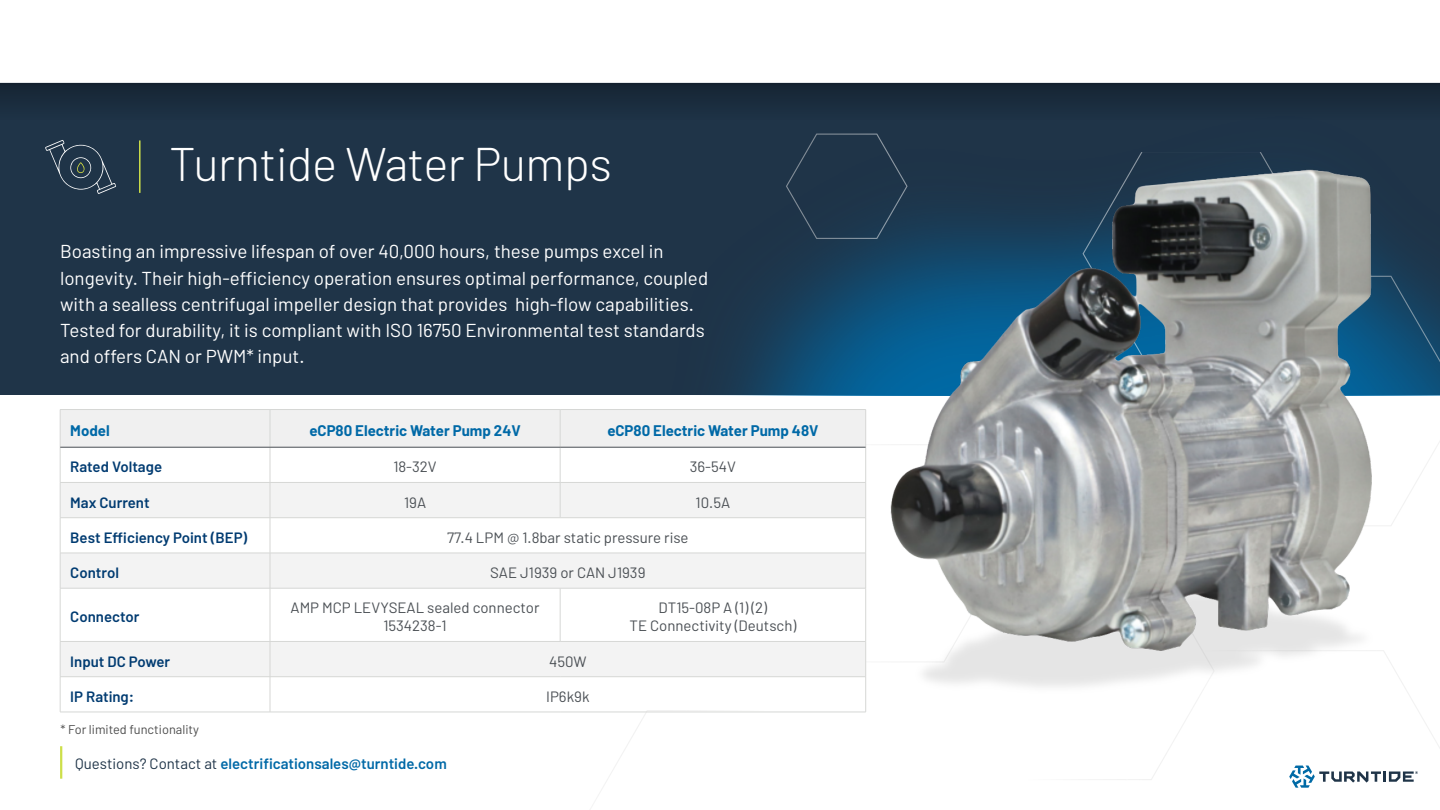
<style>
.page{position:relative;width:1440px;height:810px;background:#fff}
.page>*{position:absolute;margin:0;border:0;box-sizing:border-box;transform-origin:0 0}
.t1{font:300 47.25px "Barlow";letter-spacing:-.01em;color:#fff}
.t2{font:18.75px/26.2px "Barlow";color:#fff}
.t3{font:15px/18px "Barlow";color:#4a4f54;text-align:center}
.t4{font:600 15px "Barlow";color:#003b71}
.t5{font:700 15px "Barlow";color:#0069a7}
.t6{font:600 15px "Barlow";color:#0069a7}
.t7{font:12.75px "Barlow";color:#4d4d4d}
.s1{font-weight:400;color:#1f3448}
</style>
<div class="page">
<hr style="left:60px;top:746px;width:2px;height:33px;background:#cddf4a">
<div style="left:0;top:83px;width:1439px;height:312px;background:#1f3448"></div>
<img style="left:559px;top:120px;width:881px;height:362px">
<svg style="left:45px;top:140px;width:71px;height:54px"></svg>
<hr style="left:139px;top:140px;width:2px;height:53px;background:#cddf4a">
<img style="left:1289px;top:723px;width:151px;height:65px">
<img style="left:755px;top:448px;width:101px;height:34px">
<img style="left:786px;top:134px;width:122px;height:105px">
<img style="left:1083px;top:152px;width:237px;height:15px">
<img style="left:1425px;top:276px;width:15px;height:206px">
<div style="left:0;top:83px;width:1440px;height:37px;background:#1a2b3d"></div>
<img style="left:856px;top:167px;width:569px;height:574px">
<div style="left:61px;top:410px;width:805px;height:37px;background:#f0f0f0"></div>
<svg style="left:61px;top:483px;width:805px;height:194px;fill:#f3f3f3"></svg>
<hr style="left:270px;top:410px;width:1px;height:37px;background:#d6d7d5">
<hr style="left:270px;top:448px;width:1px;height:34px;background:#d6d7d5">
<hr style="left:60px;top:482px;width:210px;height:1px;background:#d6d7d5">
<hr style="left:270px;top:482px;width:290px;height:1px;background:#d6d7d5">
<hr style="left:270px;top:483px;width:1px;height:35px;background:#d6d7d5">
<hr style="left:560px;top:482px;width:306px;height:1px;background:#d6d7d5">
<hr style="left:60px;top:518px;width:210px;height:1px;background:#d6d7d5">
<hr style="left:60px;top:553px;width:210px;height:1px;background:#d6d7d5">
<hr style="left:60px;top:588px;width:210px;height:1px;background:#d6d7d5">
<hr style="left:270px;top:588px;width:1px;height:53px;background:#d6d7d5">
<hr style="left:60px;top:641px;width:210px;height:1px;background:#d6d7d5">
<hr style="left:60px;top:677px;width:210px;height:1px;background:#d6d7d5">
<hr style="left:60px;top:712px;width:210px;height:1px;background:#d6d7d5">
<hr style="left:60px;top:409px;width:210px;height:1px;background:#d6d7d5">
<hr style="left:60px;top:410px;width:1px;height:37px;background:#d6d7d5">
<hr style="left:270px;top:409px;width:290px;height:1px;background:#d6d7d5">
<hr style="left:560px;top:409px;width:306px;height:1px;background:#d6d7d5">
<hr style="left:560px;top:410px;width:1px;height:37px;background:#d6d7d5">
<hr style="left:866px;top:410px;width:1px;height:37px;background:#d6d7d5">
<hr style="left:60px;top:447px;width:1px;height:35px;background:#d6d7d5">
<hr style="left:560px;top:448px;width:1px;height:34px;background:#d6d7d5">
<hr style="left:866px;top:447px;width:1px;height:35px;background:#d6d7d5">
<hr style="left:60px;top:483px;width:1px;height:35px;background:#d6d7d5">
<hr style="left:560px;top:483px;width:1px;height:35px;background:#d6d7d5">
<hr style="left:866px;top:483px;width:1px;height:35px;background:#d6d7d5">
<hr style="left:60px;top:518px;width:1px;height:35px;background:#d6d7d5">
<hr style="left:60px;top:553px;width:1px;height:35px;background:#d6d7d5">
<hr style="left:60px;top:588px;width:1px;height:53px;background:#d6d7d5">
<hr style="left:560px;top:588px;width:1px;height:53px;background:#d6d7d5">
<hr style="left:866px;top:588px;width:1px;height:53px;background:#d6d7d5">
<hr style="left:60px;top:642px;width:1px;height:35px;background:#d6d7d5">
<hr style="left:60px;top:677px;width:1px;height:35px;background:#d6d7d5">
<hr style="left:60px;top:447px;width:210px;height:1px;background:#4a4f54">
<hr style="left:270px;top:447px;width:290px;height:1px;background:#4a4f54">
<hr style="left:560px;top:447px;width:306px;height:1px;background:#4a4f54">
<hr style="left:270px;top:518px;width:290px;height:1px;background:#d6d7d5">
<hr style="left:270px;top:518px;width:1px;height:35px;background:#d6d7d5">
<hr style="left:560px;top:518px;width:306px;height:1px;background:#d6d7d5">
<hr style="left:866px;top:518px;width:1px;height:35px;background:#d6d7d5">
<hr style="left:270px;top:553px;width:290px;height:1px;background:#d6d7d5">
<hr style="left:270px;top:553px;width:1px;height:35px;background:#d6d7d5">
<hr style="left:560px;top:553px;width:306px;height:1px;background:#d6d7d5">
<hr style="left:866px;top:553px;width:1px;height:35px;background:#d6d7d5">
<hr style="left:270px;top:588px;width:290px;height:1px;background:#d6d7d5">
<hr style="left:560px;top:588px;width:306px;height:1px;background:#d6d7d5">
<hr style="left:270px;top:641px;width:290px;height:1px;background:#d6d7d5">
<hr style="left:270px;top:642px;width:1px;height:35px;background:#d6d7d5">
<hr style="left:560px;top:641px;width:306px;height:1px;background:#d6d7d5">
<hr style="left:866px;top:642px;width:1px;height:35px;background:#d6d7d5">
<hr style="left:270px;top:677px;width:290px;height:1px;background:#d6d7d5">
<hr style="left:270px;top:677px;width:1px;height:35px;background:#d6d7d5">
<hr style="left:560px;top:677px;width:306px;height:1px;background:#d6d7d5">
<hr style="left:866px;top:677px;width:1px;height:35px;background:#d6d7d5">
<hr style="left:270px;top:712px;width:290px;height:1px;background:#d6d7d5">
<hr style="left:560px;top:712px;width:306px;height:1px;background:#d6d7d5">
<h1 class="t1" style="left:169px;top:135px;width:444px">Turntide Water Pumps</h1>
<p class="t2" style="left:60px;top:238px;width:650px">Boasting an impressive lifespan of over 40,000 hours, these pumps excel in longevity. Their high-efficiency operation ensures optimal performance, coupled with a sealless centrifugal impeller design that provides high-flow capabilities.<br>Tested for durability, it is compliant with ISO 16750 Environmental test standards and offers CAN or PWM* input.</p>
<p class="t5" style="left:70px;top:419px;width:41px">Model</p>
<p class="t5" style="left:309px;top:419px;width:213px">eCP80 Electric Water Pump 24V</p>
<p class="t5" style="left:607px;top:419px;width:213px">eCP80 Electric Water Pump 48V</p>
<p class="t4" style="left:70px;top:458px;width:93px">Rated Voltage</p>
<p class="t3" style="left:393px;top:458px;width:45px">18-32V</p>
<p class="t3" style="left:690px;top:458px;width:48px">36-54V</p>
<p class="t4" style="left:70px;top:493px;width:81px">Max Current</p>
<p class="t3" style="left:404px;top:493px;width:24px">19A</p>
<p class="t3" style="left:696px;top:493px;width:36px">10.5A</p>
<p class="t4" style="left:70px;top:528px;width:179px">Best Efficiency Point (BEP)</p>
<p class="t3" style="left:447px;top:528px;width:243px">77.4 LPM @ 1.8bar static pressure rise</p>
<p class="t4" style="left:70px;top:563px;width:50px">Control</p>
<p class="t3" style="left:490px;top:563px;width:157px">SAE J1939 or CAN J1939</p>
<p class="t4" style="left:70px;top:608px;width:71px">Connector</p>
<p class="t3" style="left:291px;top:599px;width:250px">AMP MCP LEVYSEAL sealed connector<br>1534238-1</p>
<p class="t3" style="left:629px;top:599px;width:168px">DT15-08P A (1) (2)<br>TE Connectivity (Deutsch)</p>
<p class="t4" style="left:70px;top:652px;width:101px">Input DC Power</p>
<p class="t3" style="left:549px;top:652px;width:39px">450W</p>
<p class="t4" style="left:70px;top:687px;width:65px">IP Rating:</p>
<p class="t3" style="left:546px;top:687px;width:45px">IP6k9k</p>
<p class="t7" style="left:60px;top:722px;width:140px">* For limited functionality</p>
<p class="t6" style="left:75px;top:754px;width:373px"><span class="s1">Questions? Contact at</span> electrificationsales@turntide.com</p>
</div>
